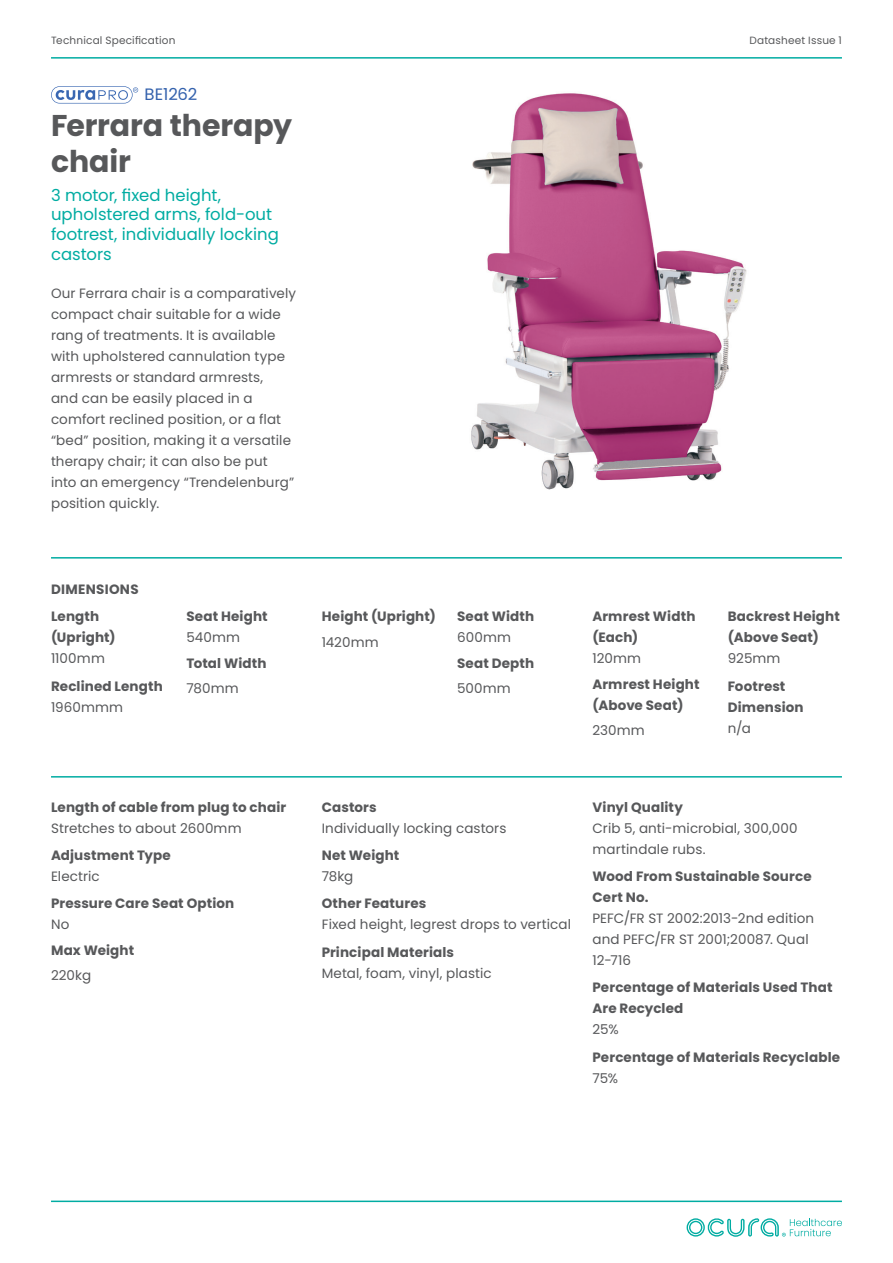
<style>
.page{position:relative;width:893px;height:1263px;background:#fff}
.page>*{position:absolute;margin:0;border:0;box-sizing:border-box;transform-origin:0 0}
.Heading_1{font:700 30px/36px "Poppins";letter-spacing:-.005em;color:#57585a}
.Heading_2{font:16.5px/19.8px "Poppins";color:#00aca2}
.Product_Code{font:16.5px "Poppins";letter-spacing:-.01em;color:#3361ad}
.Body_Copy{font:13.5px/21px "Poppins";letter-spacing:.01em;color:#57585a}
.Sub_Header{font:700 13.5px/21px "Poppins";letter-spacing:.01em;color:#57585a}
.Body_Copy-2{font:700 13.5px/21px "Poppins";letter-spacing:.01em;color:#57585a}
.Header_3{font:700 13.5px "Poppins";letter-spacing:.02em;color:#57585a}
.Body_Copy-3{font:10.5px "Poppins";letter-spacing:.02em;color:#57585a}
</style>
<div class="page">
<hr style="left:51px;top:1200px;width:791px;height:2px;background:#00aca2">
<hr style="left:51px;top:57px;width:791px;height:2px;background:#00aca2">
<svg style="left:687px;top:1218px;width:155px;height:19px"></svg>
<hr style="left:51px;top:557px;width:791px;height:2px;background:#00aca2">
<svg style="left:51px;top:86px;width:87px;height:18px"></svg>
<img style="left:471px;top:93px;width:276px;height:397px">
<hr style="left:51px;top:776px;width:791px;height:1px;background:#00aca2">
<p class="Body_Copy-3" style="left:51px;top:34px;width:126px">Technical Specification</p>
<p class="Body_Copy-3" style="left:749px;top:34px;width:94px">Datasheet Issue 1</p>
<p class="Product_Code" style="left:145px;top:85px;width:54px">BE1262</p>
<p class="Heading_1" style="left:51px;top:108px;width:243px">Ferrara therapy chair</p>
<p class="Heading_2" style="left:51px;top:185px;width:229px">3 motor, fixed height, upholstered arms, fold-out footrest, individually locking castors</p>
<p class="Body_Copy" style="left:51px;top:283px;width:247px">Our Ferrara chair is a comparatively compact chair suitable for a wide rang of treatments. It is available with upholstered cannulation type armrests or standard armrests,<br>and can be easily placed in a comfort reclined position, or a flat “bed” position, making it a versatile therapy chair; it can also be put into an emergency “Trendelenburg” position quickly.</p>
<p class="Header_3" style="left:51px;top:581px;width:89px">DIMENSIONS</p>
<p class="Sub_Header" style="left:51px;top:606px;width:66px">Length (Upright)</p>
<p class="Body_Copy" style="left:51px;top:648px;width:55px">1100mm</p>
<p class="Sub_Header" style="left:51px;top:676px;width:114px">Reclined Length</p>
<p class="Body_Copy" style="left:51px;top:697px;width:74px">1960mmm</p>
<p class="Sub_Header" style="left:186px;top:606px;width:83px">Seat Height</p>
<p class="Body_Copy" style="left:186px;top:627px;width:55px">540mm</p>
<p class="Body_Copy-2" style="left:186px;top:652px;width:82px">Total Width</p>
<p class="Body_Copy" style="left:186px;top:678px;width:54px">780mm</p>
<p class="Sub_Header" style="left:51px;top:796px;width:237px">Length of cable from plug to chair</p>
<p class="Body_Copy" style="left:51px;top:817px;width:192px">Stretches to about 2600mm</p>
<p class="Sub_Header" style="left:51px;top:845px;width:121px">Adjustment Type</p>
<p class="Body_Copy" style="left:51px;top:866px;width:50px">Electric</p>
<p class="Sub_Header" style="left:51px;top:893px;width:185px">Pressure Care Seat Option</p>
<p class="Body_Copy" style="left:51px;top:914px;width:20px">No</p>
<p class="Body_Copy-2" style="left:51px;top:939px;width:85px">Max Weight</p>
<p class="Body_Copy" style="left:51px;top:965px;width:42px">220kg</p>
<p class="Body_Copy-2" style="left:322px;top:606px;width:116px">Height (Upright)</p>
<p class="Body_Copy" style="left:322px;top:631px;width:58px">1420mm</p>
<p class="Sub_Header" style="left:457px;top:606px;width:79px">Seat Width</p>
<p class="Body_Copy" style="left:457px;top:627px;width:55px">600mm</p>
<p class="Body_Copy-2" style="left:457px;top:652px;width:79px">Seat Depth</p>
<p class="Body_Copy" style="left:457px;top:678px;width:55px">500mm</p>
<p class="Sub_Header" style="left:592px;top:606px;width:105px">Armrest Width (Each)</p>
<p class="Body_Copy" style="left:592px;top:648px;width:50px">120mm</p>
<p class="Body_Copy-2" style="left:592px;top:673px;width:109px">Armrest Height (Above Seat)</p>
<p class="Body_Copy" style="left:592px;top:720px;width:54px">230mm</p>
<p class="Sub_Header" style="left:728px;top:606px;width:113px">Backrest Height (Above Seat)</p>
<p class="Body_Copy" style="left:728px;top:648px;width:54px">925mm</p>
<p class="Sub_Header" style="left:728px;top:676px;width:77px">Footrest<br>Dimension</p>
<p class="Body_Copy" style="left:728px;top:718px;width:25px">n/a</p>
<p class="Sub_Header" style="left:322px;top:796px;width:56px">Castors</p>
<p class="Body_Copy" style="left:322px;top:817px;width:186px">Individually locking castors</p>
<p class="Sub_Header" style="left:322px;top:845px;width:79px">Net Weight</p>
<p class="Body_Copy" style="left:322px;top:866px;width:33px">78kg</p>
<p class="Sub_Header" style="left:322px;top:893px;width:106px">Other Features</p>
<p class="Body_Copy" style="left:322px;top:914px;width:251px">Fixed height, legrest drops to vertical</p>
<p class="Sub_Header" style="left:322px;top:941px;width:134px">Principal Materials</p>
<p class="Body_Copy" style="left:322px;top:962px;width:172px">Metal, foam, vinyl, plastic</p>
<p class="Sub_Header" style="left:592px;top:796px;width:92px">Vinyl Quality</p>
<p class="Body_Copy" style="left:592px;top:817px;width:207px">Crib 5, anti-microbial, 300,000 martindale rubs.</p>
<p class="Sub_Header" style="left:592px;top:866px;width:221px">Wood From Sustainable Source<br>Cert No.</p>
<p class="Body_Copy" style="left:592px;top:908px;width:223px">PEFC/FR ST 2002:2013-2nd edition and PEFC/FR ST 2001;20087. Qual<br>12-716</p>
<p class="Sub_Header" style="left:592px;top:977px;width:242px">Percentage of Materials Used That<br>Are Recycled</p>
<p class="Body_Copy" style="left:592px;top:1019px;width:28px">25%</p>
<p class="Sub_Header" style="left:592px;top:1046px;width:249px">Percentage of Materials Recyclable</p>
<p class="Body_Copy" style="left:592px;top:1067px;width:27px">75%</p>
</div>
